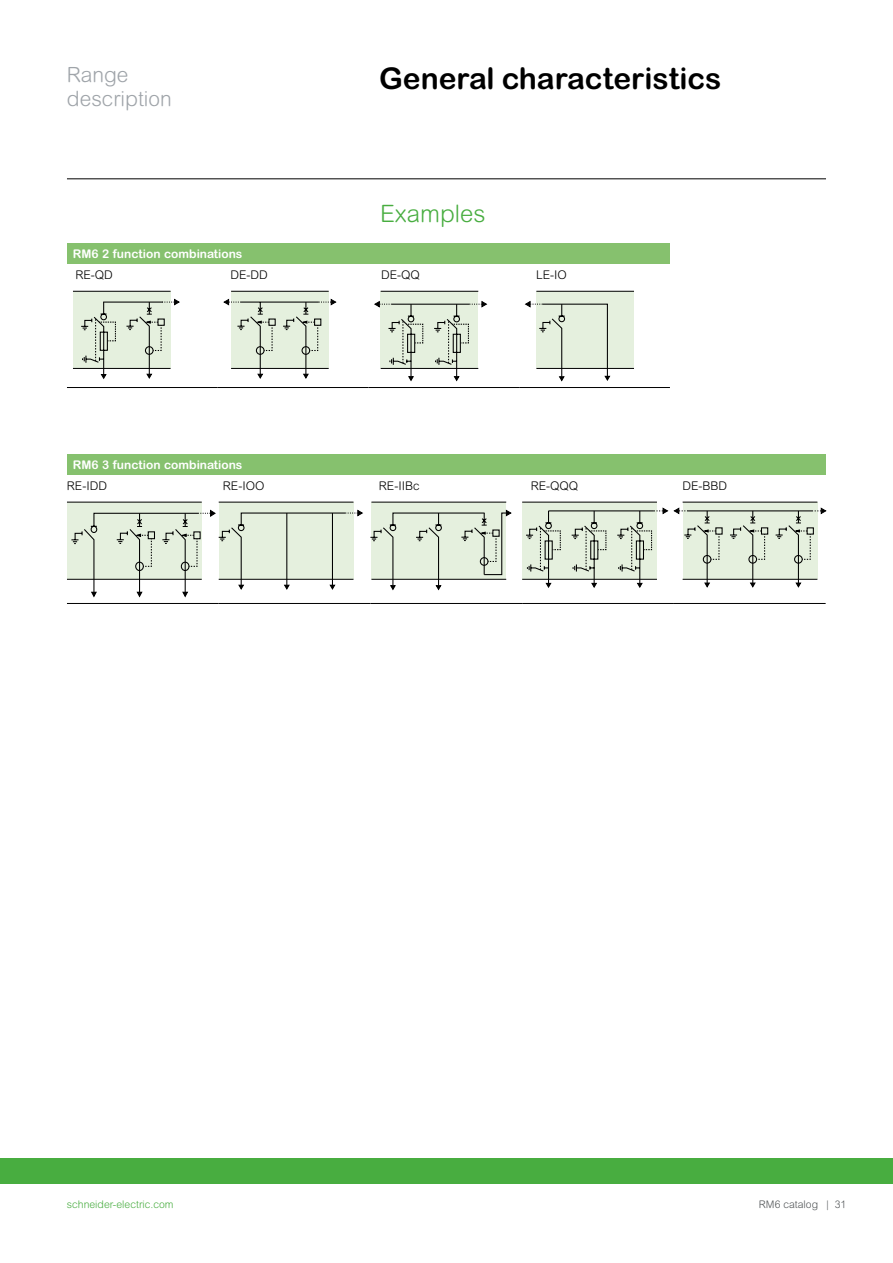
<style>
.page{position:relative;width:893px;height:1263px;background:#fff}
.page>*{position:absolute;margin:0;border:0;box-sizing:border-box;transform-origin:0 0}
.t1{font:700 30px "Arial Rounded MT Pro";color:#000}
.t2{font:300 24px "Arial Rounded MT Pro";color:#48ad40}
.t3{font:300 21px/24px "Arial Rounded MT Pro";color:#9fa4a9}
.t4{font:300 12px "Arial Rounded MT Std";color:#000}
.t5{font:700 12px "Arial Rounded MT Std";color:#fff}
.t6{font:300 10.5px "Arial Rounded MT Std";color:#48ad40}
.t7{font:300 10.5px "Arial Rounded MT Std";color:#505456}
</style>
<div class="page">
<div style="left:0;top:1158px;width:893px;height:25px;background:#48ad40"></div>
<hr style="left:67px;top:179px;width:759px;height:1px;background:#000">
<div style="left:67px;top:243px;width:603px;height:21px;background:#86c16e"></div>
<hr style="left:67px;top:387px;width:151px;height:1px;background:#000">
<hr style="left:218px;top:387px;width:150px;height:1px;background:#000">
<hr style="left:368px;top:387px;width:151px;height:1px;background:#000">
<hr style="left:519px;top:387px;width:151px;height:1px;background:#000">
<div style="left:73px;top:292px;width:98px;height:76px;background:#e5f0de"></div>
<hr style="left:73px;top:291px;width:98px;height:1px;background:#000">
<hr style="left:73px;top:368px;width:98px;height:1px;background:#000">
<svg style="left:125px;top:299px;width:55px;height:80px"></svg>
<hr style="left:104px;top:302px;width:58px;height:1px;background:#000">
<svg style="left:80px;top:301px;width:36px;height:79px"></svg>
<div style="left:231px;top:292px;width:98px;height:76px;background:#e5f0de"></div>
<hr style="left:231px;top:291px;width:98px;height:1px;background:#000">
<svg style="left:223px;top:299px;width:114px;height:80px"></svg>
<div style="left:381px;top:292px;width:97px;height:76px;background:#e5f0de"></div>
<hr style="left:381px;top:291px;width:97px;height:1px;background:#000">
<hr style="left:381px;top:368px;width:97px;height:1px;background:#000">
<hr style="left:392px;top:304px;width:77px;height:1px;background:#000">
<svg style="left:374px;top:301px;width:50px;height:81px"></svg>
<svg style="left:433px;top:301px;width:54px;height:81px"></svg>
<div style="left:536px;top:292px;width:98px;height:76px;background:#e5f0de"></div>
<hr style="left:536px;top:291px;width:98px;height:1px;background:#000">
<hr style="left:536px;top:368px;width:98px;height:1px;background:#000">
<svg style="left:525px;top:301px;width:86px;height:81px"></svg>
<div style="left:67px;top:454px;width:759px;height:21px;background:#86c16e"></div>
<hr style="left:67px;top:603px;width:152px;height:1px;background:#000">
<hr style="left:219px;top:603px;width:151px;height:1px;background:#000">
<hr style="left:370px;top:603px;width:152px;height:1px;background:#000">
<hr style="left:522px;top:603px;width:152px;height:1px;background:#000">
<hr style="left:674px;top:603px;width:152px;height:1px;background:#000">
<div style="left:67px;top:503px;width:135px;height:76px;background:#e5f0de"></div>
<hr style="left:67px;top:502px;width:135px;height:1px;background:#000">
<hr style="left:67px;top:579px;width:135px;height:1px;background:#000">
<div style="left:219px;top:503px;width:134px;height:76px;background:#e5f0de"></div>
<hr style="left:219px;top:502px;width:134px;height:1px;background:#000">
<svg style="left:70px;top:510px;width:293px;height:88px"></svg>
<div style="left:371px;top:503px;width:135px;height:76px;background:#e5f0de"></div>
<hr style="left:371px;top:502px;width:135px;height:1px;background:#000">
<svg style="left:370px;top:510px;width:142px;height:81px"></svg>
<div style="left:522px;top:503px;width:135px;height:76px;background:#e5f0de"></div>
<hr style="left:522px;top:502px;width:135px;height:1px;background:#000">
<hr style="left:522px;top:579px;width:135px;height:1px;background:#000">
<div style="left:683px;top:503px;width:134px;height:76px;background:#e5f0de"></div>
<hr style="left:683px;top:502px;width:134px;height:1px;background:#000">
<svg style="left:525px;top:507px;width:302px;height:81px"></svg>
<h3 class="t3" style="left:67px;top:64px;width:106px">Range description</h3>
<h1 class="t1" style="left:379px;top:60px;width:344px">General characteristics</h1>
<h2 class="t2" style="left:380px;top:200px;width:107px">Examples</h2>
<p class="t5" style="left:73px;top:247px;width:171px">RM6 2 function combinations</p>
<p class="t4" style="left:75px;top:268px;width:39px">RE-QD</p>
<p class="t4" style="left:230px;top:268px;width:39px">DE-DD</p>
<p class="t4" style="left:381px;top:268px;width:40px">DE-QQ</p>
<p class="t4" style="left:536px;top:268px;width:32px">LE-IO</p>
<p class="t5" style="left:73px;top:458px;width:171px">RM6 3 function combinations</p>
<p class="t4" style="left:67px;top:479px;width:42px">RE-IDD</p>
<p class="t4" style="left:223px;top:479px;width:43px">RE-IOO</p>
<p class="t4" style="left:379px;top:479px;width:42px">RE-IIBc</p>
<p class="t4" style="left:531px;top:479px;width:49px">RE-QQQ</p>
<p class="t4" style="left:682px;top:479px;width:46px">DE-BBD</p>
<p class="t6" style="left:67px;top:1198px;width:108px">schneider-electric.com</p>
<p class="t7" style="left:759px;top:1198px;width:89px">RM6 catalog | 31</p>
</div>
